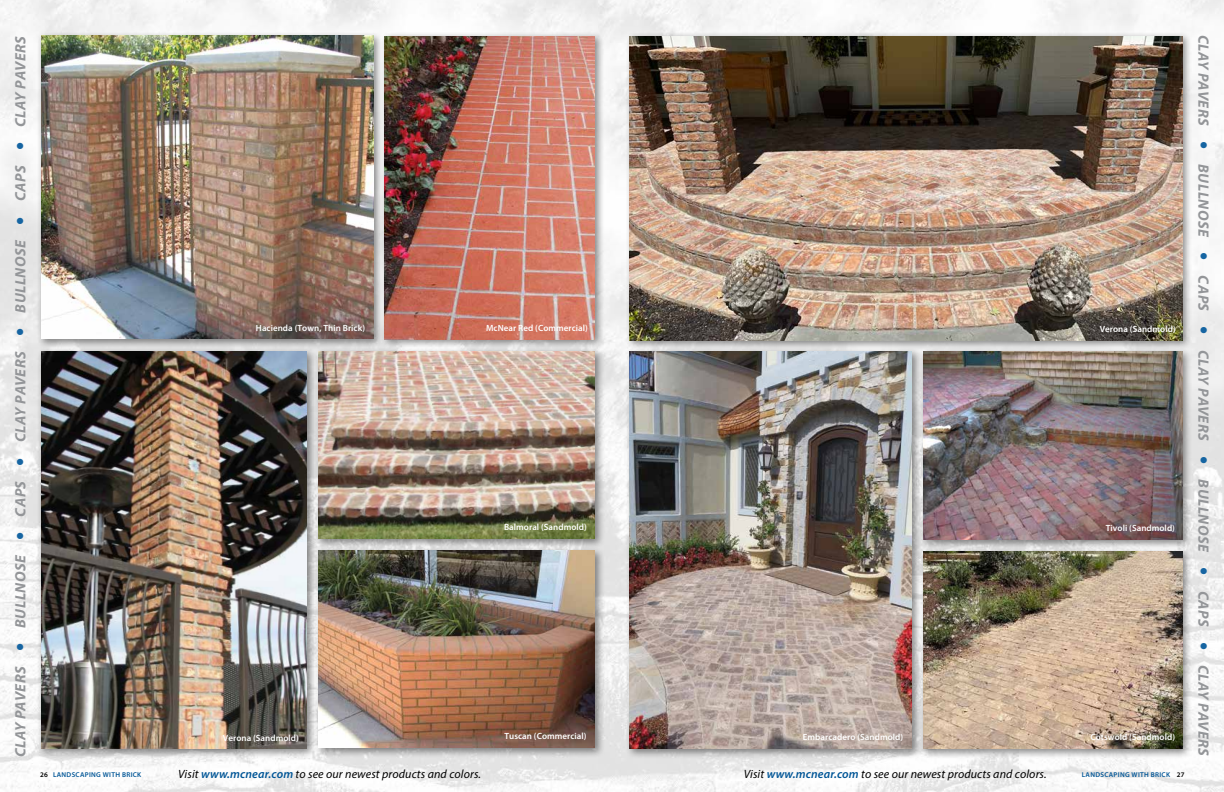
<style>
.page{position:relative;width:1224px;height:792px;background:#fff}
.page>*{position:absolute;margin:0;border:0;box-sizing:border-box;transform-origin:0 0}
.t1{font:italic 700 15px "Myriad Pro";letter-spacing:.03em;color:#939598}
.t2{font:italic 12px "Myriad Pro";letter-spacing:.01em;color:#000}
.t3{font:600 9px "Myriad Pro";letter-spacing:.005em;color:#fff}
.t4{font:600 7px "Myriad Pro";letter-spacing:.045em;color:#005596}
.s1{font-size:24px;color:#1665a2}
.s2{color:#000}
.s3{font-weight:600;color:#005596}
</style>
<div class="page">
<img style="left:0;top:0;width:1224px;height:792px">
<div style="left:625px;top:32px;width:567px;height:318px;background:#000;opacity:.45"></div>
<img style="left:629px;top:36px;width:553px;height:304px">
<div style="left:625px;top:348px;width:297px;height:411px;background:#000;opacity:.45"></div>
<img style="left:629px;top:351px;width:283px;height:398px">
<div style="left:919px;top:547px;width:273px;height:212px;background:#000;opacity:.45"></div>
<img style="left:923px;top:551px;width:259px;height:198px">
<div style="left:919px;top:348px;width:273px;height:202px;background:#000;opacity:.45"></div>
<img style="left:923px;top:352px;width:259px;height:187px">
<div style="left:37px;top:32px;width:346px;height:317px;background:#000;opacity:.45"></div>
<img style="left:41px;top:36px;width:332px;height:303px">
<div style="left:381px;top:32px;width:224px;height:317px;background:#000;opacity:.45"></div>
<img style="left:384px;top:36px;width:211px;height:303px">
<div style="left:314px;top:348px;width:291px;height:201px;background:#000;opacity:.45"></div>
<img style="left:318px;top:351px;width:277px;height:188px">
<div style="left:314px;top:546px;width:291px;height:212px;background:#000;opacity:.45"></div>
<img style="left:318px;top:550px;width:277px;height:198px">
<div style="left:37px;top:348px;width:280px;height:411px;background:#000;opacity:.45"></div>
<img style="left:41px;top:351px;width:265px;height:398px">
<h1 class="t1" style="left:11px;top:757px;width:723px;rotate:-90deg">CLAY PAVERS <span class="s1">•</span> BULLNOSE <span class="s1">•</span> CAPS <span class="s1">•</span> CLAY PAVERS <span class="s1">•</span> BULLNOSE <span class="s1">•</span> CAPS <span class="s1">•</span> CLAY PAVERS</h1>
<h1 class="t1" style="left:1213px;top:35px;width:723px;rotate:90deg">CLAY PAVERS <span class="s1">•</span> BULLNOSE <span class="s1">•</span> CAPS <span class="s1">•</span> CLAY PAVERS <span class="s1">•</span> BULLNOSE <span class="s1">•</span> CAPS <span class="s1">•</span> CLAY PAVERS</h1>
<p class="t4" style="left:40px;top:770px;width:103px"><span class="s2">26</span> LANDSCAPING WITH BRICK</p>
<h2 class="t2" style="left:178px;top:767px;width:304px">Visit <span class="s3">www.mcnear.com</span> to see our newest products and colors.</h2>
<h2 class="t2" style="left:744px;top:767px;width:304px">Visit <span class="s3">www.mcnear.com</span> to see our newest products and colors.</h2>
<p class="t4" style="left:1082px;top:770px;width:104px">LANDSCAPING WITH BRICK <span class="s2">27</span></p>
<p class="t3" style="left:256px;top:322px;width:111px">Hacienda (Town, Thin Brick)</p>
<p class="t3" style="left:486px;top:322px;width:103px">McNear Red (Commercial)</p>
<p class="t3" style="left:1100px;top:323px;width:77px">Verona (Sandmold)</p>
<p class="t3" style="left:504px;top:522px;width:84px">Balmoral (Sandmold)</p>
<p class="t3" style="left:1106px;top:523px;width:71px">Tivoli (Sandmold)</p>
<p class="t3" style="left:223px;top:732px;width:77px">Verona (Sandmold)</p>
<p class="t3" style="left:504px;top:731px;width:84px">Tuscan (Commercial)</p>
<p class="t3" style="left:803px;top:732px;width:102px">Embarcadero (Sandmold)</p>
<p class="t3" style="left:1090px;top:732px;width:86px">Cotswold (Sandmold)</p>
</div>
